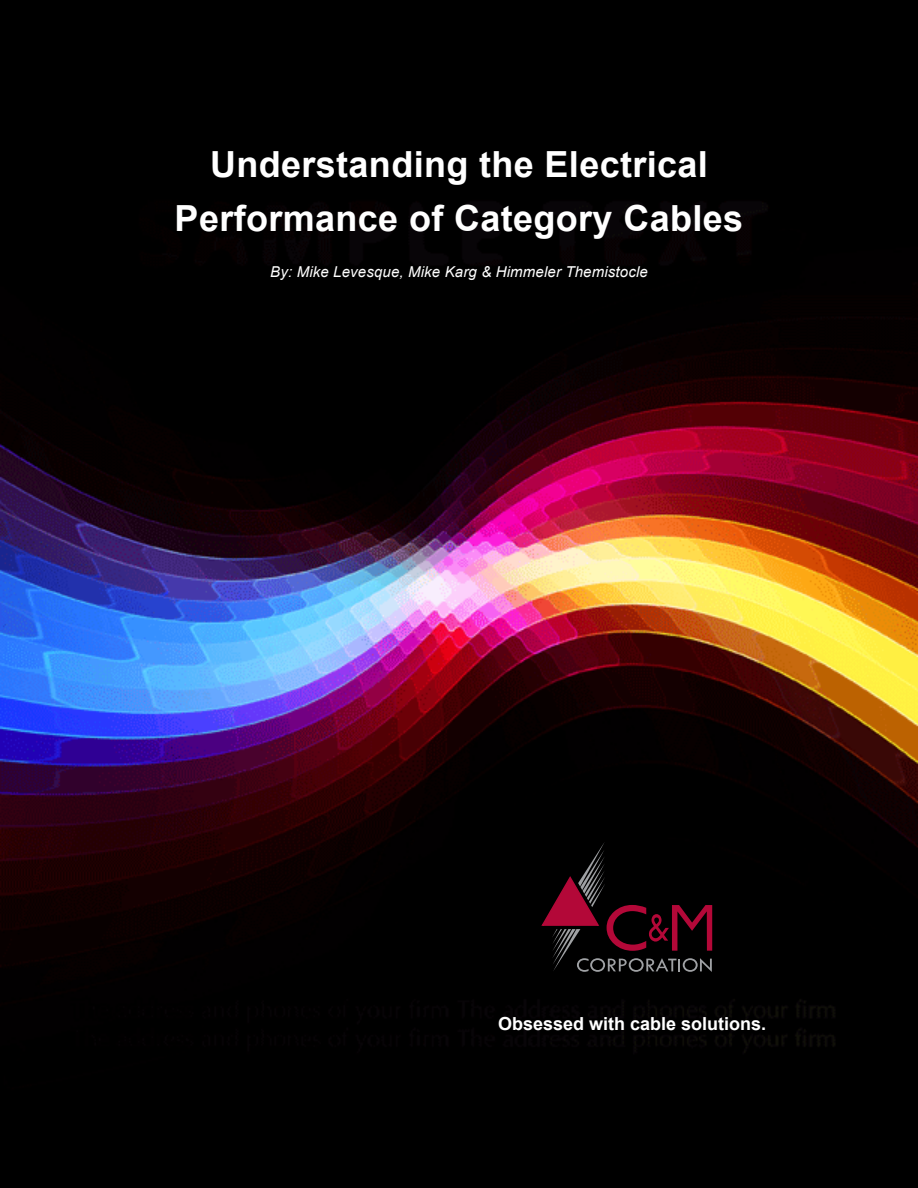
<style>
.page{position:relative;width:918px;height:1188px;background:#fff}
.page>*{position:absolute;margin:0;border:0;box-sizing:border-box;transform-origin:0 0}
.t1{font:700 36px/54px "Arial";letter-spacing:.01em;color:#fff;text-align:center}
.t2{font:700 18px "Arial";color:#fff}
.t3{font:italic 15px "Arial";letter-spacing:.01em;color:#fff}
</style>
<div class="page">
<img style="left:0;top:0;width:918px;height:1188px">
<svg style="left:541px;top:842px;width:171px;height:130px;background:#200910"></svg>
<p class="t1" style="left:175px;top:139px;width:570px">Understanding the Electrical<br>Performance of Category Cables</p>
<p class="t3" style="left:270px;top:262px;width:379px">By: Mike Levesque, Mike Karg &amp; Himmeler Themistocle</p>
<p class="t2" style="left:498px;top:1012px;width:270px">Obsessed with cable solutions.</p>
</div>
